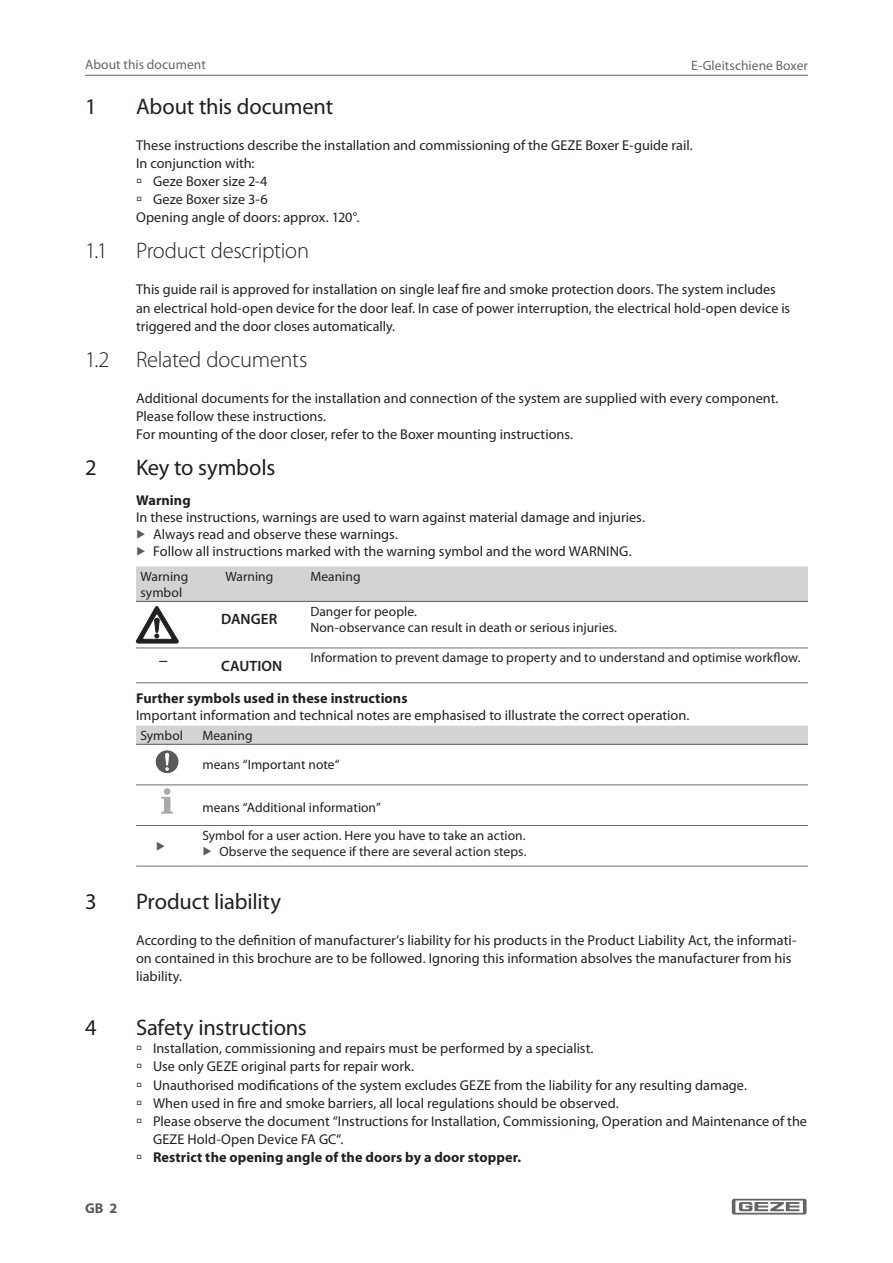
<style>
.page{position:relative;width:893px;height:1263px;background:#fff}
.page>*{position:absolute;margin:0;border:0;box-sizing:border-box;transform-origin:0 0}
.t1{font:22.5px "Myriad Pro";letter-spacing:-.01em;color:#231f20}
.t2{font:300 22.5px "Myriad Pro";letter-spacing:-.01em;color:#231f20}
.t3{font:18px "Myriad Pro";color:#231f20}
.t4{font:600 15px "Myriad Pro";letter-spacing:.005em;color:#231f20}
.t5{font:14.25px/18px "Myriad Pro";color:#231f20}
.t6{font:700 14.25px "Myriad Pro";letter-spacing:.005em;color:#231f20}
.t7{font:700 14.25px "Myriad Pro";color:#58595b}
.t8{font:13.5px/16.2px "Myriad Pro";letter-spacing:.005em;color:#231f20}
.t9{font:13.5px "Myriad Pro";letter-spacing:.005em;color:#636466}
</style>
<div class="page">
<hr style="left:85px;top:75px;width:723px;height:1px;background:#636466">
<svg style="left:732px;top:1199px;width:74px;height:16px"></svg>
<hr style="left:136px;top:648px;width:170px;height:1px;background:#6d6e70">
<hr style="left:306px;top:648px;width:502px;height:1px;background:#6d6e70">
<hr style="left:136px;top:683px;width:170px;height:1px;background:#6d6e70">
<hr style="left:306px;top:683px;width:502px;height:1px;background:#6d6e70">
<svg style="left:136px;top:567px;width:672px;height:76px"></svg>
<div style="left:136px;top:726px;width:672px;height:18px;background:#d1d3d4"></div>
<hr style="left:136px;top:744px;width:62px;height:1px;background:#58595b">
<hr style="left:198px;top:744px;width:610px;height:1px;background:#58595b">
<hr style="left:136px;top:785px;width:62px;height:1px;background:#6d6e70">
<hr style="left:198px;top:785px;width:610px;height:1px;background:#6d6e70">
<hr style="left:136px;top:825px;width:62px;height:1px;background:#6d6e70">
<hr style="left:198px;top:825px;width:610px;height:1px;background:#6d6e70">
<hr style="left:136px;top:866px;width:62px;height:1px;background:#6d6e70">
<hr style="left:198px;top:866px;width:610px;height:1px;background:#6d6e70">
<div style="left:156px;top:750px;width:22px;height:23px;background:#58595b;border-radius:50%"></div>
<svg style="left:165px;top:753px;width:4px;height:18px"></svg>
<div style="left:164px;top:788px;width:6px;height:7px;background:#a7a9ac;border-radius:50%"></div>
<svg style="left:161px;top:797px;width:12px;height:17px"></svg>
<p class="t9" style="left:85px;top:59px;width:122px">About this document</p>
<p class="t9" style="left:691px;top:60px;width:118px">E-Gleitschiene Boxer</p>
<h1 class="t1" style="left:85px;top:98px;width:13px">1</h1>
<h1 class="t1" style="left:136px;top:98px;width:199px">About this document</h1>
<p class="t5" style="left:136px;top:137px;width:558px">These instructions describe the installation and commissioning of the GEZE Boxer E-guide rail.</p>
<p class="t5" style="left:136px;top:155px;width:120px">In conjunction with:</p>
<p class="t5" style="left:153px;top:173px;width:116px">Geze Boxer size 2-4</p>
<p class="t5" style="left:153px;top:191px;width:116px">Geze Boxer size 3-6</p>
<p class="t5" style="left:136px;top:209px;width:225px">Opening angle of doors: approx. 120°.</p>
<h1 class="t2" style="left:85px;top:242px;width:24px">1.1</h1>
<h1 class="t2" style="left:136px;top:242px;width:174px">Product description</h1>
<p class="t5" style="left:136px;top:282px;width:655px">This guide rail is approved for installation on single leaf fire and smoke protection doors. The system includes an electrical hold-open device for the door leaf. In case of power interruption, the electrical hold-open device is triggered and the door closes automatically.</p>
<h1 class="t2" style="left:85px;top:351px;width:224px">1.2 Related documents</h1>
<p class="t5" style="left:136px;top:390px;width:644px">Additional documents for the installation and connection of the system are supplied with every component.<br>Please follow these instructions.<br>For mounting of the door closer, refer to the Boxer mounting instructions.</p>
<h1 class="t1" style="left:85px;top:459px;width:13px">2</h1>
<h1 class="t1" style="left:136px;top:459px;width:141px">Key to symbols</h1>
<p class="t6" style="left:136px;top:495px;width:56px">Warning</p>
<p class="t5" style="left:153px;top:510px;width:493px;line-height:17.1px;text-indent:-17px">In these instructions, warnings are used to warn against material damage and injuries.<br>Always read and observe these warnings.<br>Follow all instructions marked with the warning symbol and the word WARNING.</p>
<p class="t8" style="left:140px;top:569px;width:50px">Warning symbol</p>
<p class="t8" style="left:225px;top:569px;width:50px">Warning</p>
<p class="t8" style="left:310px;top:569px;width:52px">Meaning</p>
<p class="t4" style="left:221px;top:614px;width:58px">DANGER</p>
<p class="t8" style="left:310px;top:604px;width:308px">Danger for people.<br>Non-observance can result in death or serious injuries.</p>
<p class="t3" style="left:159px;top:653px;width:10px">–</p>
<p class="t4" style="left:221px;top:660px;width:63px">CAUTION</p>
<p class="t8" style="left:310px;top:651px;width:491px">Information to prevent damage to property and to understand and optimise workflow.</p>
<p class="t6" style="left:136px;top:692px;width:273px">Further symbols used in these instructions</p>
<p class="t5" style="left:136px;top:707px;width:555px">Important information and technical notes are emphasised to illustrate the correct operation.</p>
<p class="t8" style="left:140px;top:728px;width:44px">Symbol</p>
<p class="t8" style="left:202px;top:722px;width:139px;line-height:29.2px">Meaning<br>means “Important note“</p>
<p class="t8" style="left:202px;top:795px;width:325px;line-height:27.8px">means “Additional information”<br>Symbol for a user action. Here you have to take an action.</p>
<p class="t8" style="left:219px;top:844px;width:309px">Observe the sequence if there are several action steps.</p>
<h1 class="t1" style="left:85px;top:893px;width:13px">3</h1>
<h1 class="t1" style="left:136px;top:893px;width:146px">Product liability</h1>
<p class="t5" style="left:136px;top:932px;width:662px">According to the definition of manufacturer‘s liability for his products in the Product Liability Act, the informati&shy;on contained in this brochure are to be followed. Ignoring this information absolves the manufacturer from his liability.</p>
<h1 class="t1" style="left:85px;top:1019px;width:13px">4</h1>
<h1 class="t1" style="left:136px;top:1019px;width:172px">Safety instructions</h1>
<p class="t5" style="left:153px;top:1041px;width:655px">Installation, commissioning and repairs must be performed by a specialist.<br>Use only GEZE original parts for repair work.<br>Unauthorised modifications of the system excludes GEZE from the liability for any resulting damage.<br>When used in fire and smoke barriers, all local regulations should be observed.<br>Please observe the document “Instructions for Installation, Commissioning, Operation and Maintenance of the GEZE Hold-Open Device FA GC“.</p>
<p class="t6" style="left:153px;top:1152px;width:369px">Restrict the opening angle of the doors by a door stopper.</p>
<p class="t7" style="left:85px;top:1203px;width:34px">GB 2</p>
</div>
